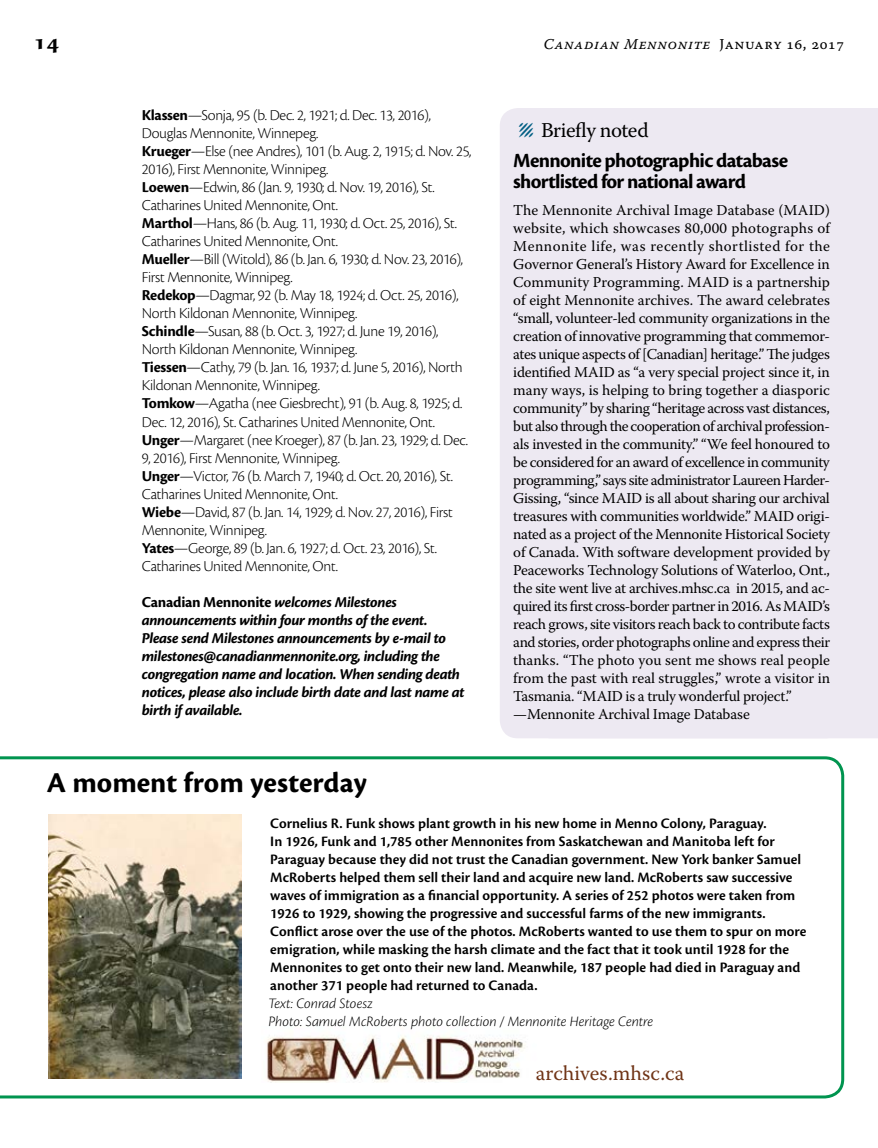
<style>
.page{position:relative;width:878px;height:1148px;background:#fff}
.page>*{position:absolute;margin:0;border:0;box-sizing:border-box;transform-origin:0 0}
.t1{font:700 30px "Cronos Pro";color:#000}
.t2{font:700 21px/21px "Cronos Pro";letter-spacing:-.035em;color:#000}
.t3{font:21px "Warnock Pro";color:#703517}
.t4{font:21px "Warnock Pro";letter-spacing:-.02em;color:#000}
.t5{font:700 21px "Sava Pro";color:#000}
.t6{font:300 15.75px/18px "Cronos Pro";letter-spacing:-.02em;color:#000}
.t7{font:italic 700 15.75px/18px "Cronos Pro";letter-spacing:-.025em;color:#000}
.t8{font:15px/18px "Warnock Pro";letter-spacing:-.02em;color:#000}
.t9{font:600 15px/18px "Cronos Pro";color:#000}
.t10{font:italic 300 15px/18px "Cronos Pro";letter-spacing:-.005em;color:#000}
.t11{font:15px "Warnock Pro It Capt";letter-spacing:.035em;color:#000}
.s1{font-family:"Warnock Pro Capt"}
.s2{font-weight:700}
.s3{font-style:normal}
.s4{font-size:30px;color:#005e83}
</style>
<div class="page">
<div style="left:830px;top:108px;width:48px;height:630px;background:#ede9f2"></div>
<svg style="left:0;top:756px;width:844px;height:342px"></svg>
<img style="left:49px;top:815px;width:192px;height:263px">
<img style="left:262px;top:1026px;width:277px;height:56px">
<div style="left:500px;top:108px;width:344px;height:630px;background:#ede9f2;border-radius:18px"></div>
<h2 class="t5" style="left:34px;top:28px;width:27px">14</h2>
<p class="t11" style="left:543px;top:35px;width:302px">Canadian Mennonite <span class="s1">January 16, 2017</span></p>
<p class="t6" style="left:142px;top:106px;width:331px"><span class="s2">Klassen</span>—Sonja, 95 (b. Dec. 2, 1921; d. Dec. 13, 2016), Douglas Mennonite, Winnepeg.<br><span class="s2">Krueger</span>—Else (nee Andres), 101 (b. Aug. 2, 1915; d. Nov. 25, 2016), First Mennonite, Winnipeg.<br><span class="s2">Loewen</span>—Edwin, 86 (Jan. 9, 1930; d. Nov. 19, 2016), St.<br>Catharines United Mennonite, Ont.<br><span class="s2">Marthol</span>—Hans, 86 (b. Aug. 11, 1930; d. Oct. 25, 2016), St.<br>Catharines United Mennonite, Ont.<br><span class="s2">Mueller</span>—Bill (Witold), 86 (b. Jan. 6, 1930; d. Nov. 23, 2016), First Mennonite, Winnipeg.<br><span class="s2">Redekop</span>—Dagmar, 92 (b. May 18, 1924; d. Oct. 25, 2016), North Kildonan Mennonite, Winnipeg.<br><span class="s2">Schindle</span>—Susan, 88 (b. Oct. 3, 1927; d. June 19, 2016), North Kildonan Mennonite, Winnipeg.<br><span class="s2">Tiessen</span>—Cathy, 79 (b. Jan. 16, 1937; d. June 5, 2016), North Kildonan Mennonite, Winnipeg.<br><span class="s2">Tomkow</span>—Agatha (nee Giesbrecht), 91 (b. Aug. 8, 1925; d.<br>Dec. 12, 2016), St. Catharines United Mennonite, Ont.<br><span class="s2">Unger</span>—Margaret (nee Kroeger), 87 (b. Jan. 23, 1929; d. Dec.<br>9, 2016), First Mennonite, Winnipeg.<br><span class="s2">Unger</span>—Victor, 76 (b. March 7, 1940; d. Oct. 20, 2016), St.<br>Catharines United Mennonite, Ont.<br><span class="s2">Wiebe</span>—David, 87 (b. Jan. 14, 1929; d. Nov. 27, 2016), First Mennonite, Winnipeg.<br><span class="s2">Yates</span>—George, 89 (b. Jan. 6, 1927; d. Oct. 23, 2016), St.<br>Catharines United Mennonite, Ont.</p>
<p class="t7" style="left:142px;top:593px;width:324px"><span class="s3">Canadian Mennonite</span> welcomes Milestones announcements within four months of the event.<br>Please send Milestones announcements by e-mail to milestones@canadianmennonite.org, including the congregation name and location. When sending death notices, please also include birth date and last name at birth if available.</p>
<h1 class="t1" style="left:47px;top:765px;width:321px">A moment from yesterday</h1>
<h2 class="t4" style="left:518px;top:117px;width:132px"><span class="s4">Λ</span> Briefly noted</h2>
<h2 class="t2" style="left:513px;top:150px;width:276px">Mennonite photographic database shortlisted for national award</h2>
<p class="t8" style="left:513px;top:201px;width:318px">The Mennonite Archival Image Database (MAID) website, which showcases 80,000 photographs of Mennonite life, was recently shortlisted for the Governor General’s History Award for Excellence in Community Programming. MAID is a partnership of eight Mennonite archives. The award celebrates “small, volunteer-led community organizations in the creation of innovative programming that commemor&shy;ates unique aspects of [Canadian] heritage.” The judges identified MAID as “a very special project since it, in many ways, is helping to bring together a diasporic community” by sharing “heritage across vast distances, but also through the cooperation of archival profession&shy;als invested in the community.” “We feel honoured to be considered for an award of excellence in community programming,” says site administrator Laureen Harder-Gissing, “since MAID is all about sharing our archival treasures with communities worldwide.” MAID origi&shy;nated as a project of the Mennonite Historical Society of Canada. With software development provided by Peaceworks Technology Solutions of Waterloo, Ont., the site went live at archives.mhsc.ca in 2015, and ac&shy;quired its first cross-border partner in 2016. As MAID’s reach grows, site visitors reach back to contribute facts and stories, order photographs online and express their thanks. “The photo you sent me shows real people from the past with real struggles,” wrote a visitor in Tasmania. “MAID is a truly wonderful project.” —Mennonite Archival Image Database</p>
<p class="t9" style="left:270px;top:815px;width:537px">Cornelius R. Funk shows plant growth in his new home in Menno Colony, Paraguay.<br>In 1926, Funk and 1,785 other Mennonites from Saskatchewan and Manitoba left for Paraguay because they did not trust the Canadian government. New York banker Samuel McRoberts helped them sell their land and acquire new land. McRoberts saw successive waves of immigration as a financial opportunity. A series of 252 photos were taken from 1926 to 1929, showing the progressive and successful farms of the new immigrants.<br>Conflict arose over the use of the photos. McRoberts wanted to use them to spur on more emigration, while masking the harsh climate and the fact that it took until 1928 for the Mennonites to get onto their new land. Meanwhile, 187 people had died in Paraguay and another 371 people had returned to Canada.</p>
<p class="t10" style="left:268px;top:994px;width:386px">Text: Conrad Stoesz<br>Photo: Samuel McRoberts photo collection / Mennonite Heritage Centre</p>
<h2 class="t3" style="left:536px;top:1060px;width:150px">archives.mhsc.ca</h2>
</div>
